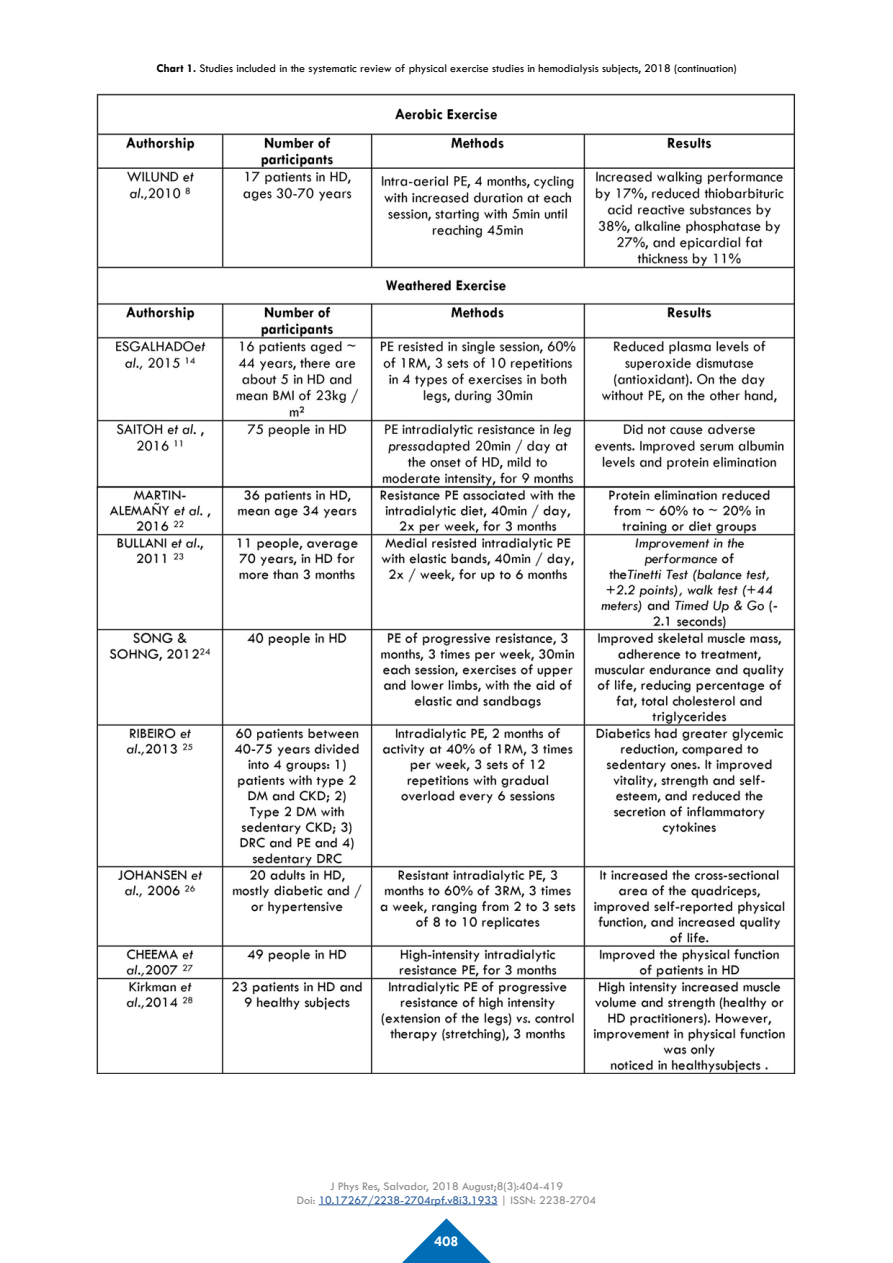
<style>
.page{position:relative;width:893px;height:1263px;background:#fff}
.page>*{position:absolute;margin:0;border:0;box-sizing:border-box;transform-origin:0 0}
.t1{font:700 15px "Tw Cen";color:#fff}
.t2{font:12px "Tw Cen";color:#000}
.t3{font:12px/14.4px "Tw Cen";color:#878787;text-align:center}
.s1{font-weight:700}
.s2{color:#275b9b}
</style>
<div class="page">
<svg style="left:402px;top:1218px;width:89px;height:45px"></svg>
<hr style="left:319px;top:1204px;width:179px;height:1px;background:#275b9b">
<img style="left:96px;top:93px;width:700px;height:981px">
<p class="t2" style="left:156px;top:61px;width:582px"><span class="s1">Chart 1.</span> Studies included in the systematic review of physical exercise studies in hemodialysis subjects, 2018 (continuation)</p>
<p class="t3" style="left:297px;top:1178px;width:301px">J Phys Res, Salvador, 2018 August;8(3):404-419<br>Doi: <span class="s2">10.17267/2238-2704rpf.v8i3.1933</span> | ISSN: 2238-2704</p>
<p class="t1" style="left:435px;top:1232px;width:25px">408</p>
</div>
